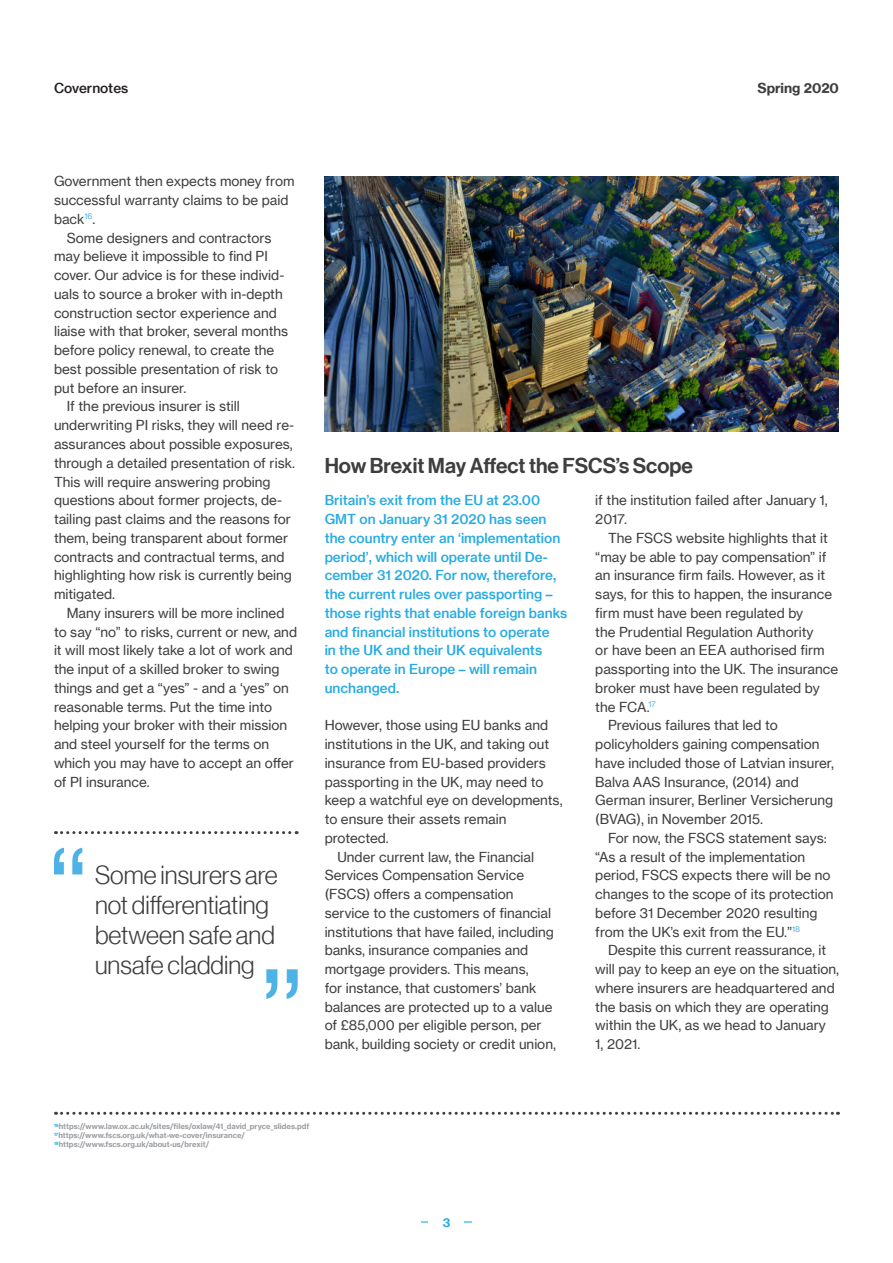
<style>
.page{position:relative;width:893px;height:1263px;background:#fff}
.page>*{position:absolute;margin:0;border:0;box-sizing:border-box;transform-origin:0 0}
.t1{font:25.5px/30px "N Haas Grotesk DS Pro 45 Lt";color:#3e3e3f}
.Subtitle{font:21px "N Haas Grotesk DS Pro 65 Md";color:#3e3e3f}
.Body{font:13.5px/18.8px "N Haas Grotesk TX Pro 55 Rg";color:#3e3e3f}
.Intro{font:13.5px/18.8px "N Haas Grotesk TX Pro 65 Md";color:#27abe2}
.t2{font:13.5px "N Haas Grotesk TX Pro 75 Bd";color:#3e3e3f}
.t3{font:13.5px "N Haas Grotesk TX Pro 65 Md";color:#231f20}
.t4{font:12px "N Haas Grotesk TX Pro 75 Bd";color:#27abe2}
.FootNote{font:7.5px/9px "N Haas Grotesk TX Pro 75 Bd";color:#9d9fa2}
</style>
<div class="page">
<hr style="left:421px;top:1221px;width:51px;height:1px;background:#27abe2">
<svg style="left:56px;top:831px;width:241px;height:3px"></svg>
<svg style="left:54px;top:848px;width:28px;height:26px"></svg>
<svg style="left:266px;top:969px;width:32px;height:30px"></svg>
<svg style="left:56px;top:1112px;width:782px;height:3px"></svg>
<img style="left:325px;top:176px;width:514px;height:256px">
<div style="left:429px;top:1181px;width:35px;height:82px;background:#fff"></div>
<p class="t3" style="left:54px;top:79px;width:76px">Covernotes</p>
<p class="t2" style="left:757px;top:79px;width:83px">Spring 2020</p>
<p class="Body" style="left:54px;top:172px;width:242px">Government then expects money from successful warranty claims to be paid back<sup>16</sup>.</p>
<p class="Body" style="left:54px;top:228px;width:236px;text-indent:13px">Some designers and contractors may believe it impossible to find PI cover. Our advice is for these individ&shy;uals to source a broker with in-depth construction sector experience and liaise with that broker, several months before policy renewal, to create the best possible presentation of risk to put before an insurer.</p>
<p class="Body" style="left:54px;top:397px;width:243px;text-indent:13px">If the previous insurer is still underwriting PI risks, they will need re&shy;assurances about possible exposures, through a detailed presentation of risk.<br>This will require answering probing questions about former projects, de&shy;tailing past claims and the reasons for them, being transparent about former contracts and contractual terms, and highlighting how risk is currently being mitigated.</p>
<p class="Body" style="left:54px;top:603px;width:245px;text-indent:13px">Many insurers will be more inclined to say “no” to risks, current or new, and it will most likely take a lot of work and the input of a skilled broker to swing things and get a “yes” - and a ‘yes” on reasonable terms. Put the time into helping your broker with their mission and steel yourself for the terms on which you may have to accept an offer of PI insurance.</p>
<p class="t1" style="left:95px;top:860px;width:184px">Some insurers are not differentiating between safe and unsafe cladding</p>
<p class="Subtitle" style="left:325px;top:453px;width:370px">How Brexit May Affect the FSCS’s Scope</p>
<p class="Intro" style="left:325px;top:491px;width:244px">Britain’s exit from the EU at 23.00<br>GMT on January 31 2020 has seen the country enter an ‘implementation period’, which will operate until De&shy;cember 31 2020. For now, therefore, the current rules over passporting – those rights that enable foreign banks and financial institutions to operate<br>in the UK and their UK equivalents<br>to operate in Europe – will remain unchanged.</p>
<p class="Body" style="left:325px;top:716px;width:239px">However, those using EU banks and institutions in the UK, and taking out insurance from EU-based providers passporting in the UK, may need to keep a watchful eye on developments, to ensure their assets remain protected.</p>
<p class="Body" style="left:325px;top:847px;width:233px;text-indent:13px">Under current law, the Financial Services Compensation Service (FSCS) offers a compensation service to the customers of financial institutions that have failed, including banks, insurance companies and mortgage providers. This means,<br>for instance, that customers’ bank balances are protected up to a value of £85,000 per eligible person, per bank, building society or credit union,</p>
<p class="Body" style="left:595px;top:491px;width:234px">if the institution failed after January 1,<br>2017.</p>
<p class="Body" style="left:595px;top:528px;width:244px;text-indent:13px">The FSCS website highlights that it “may be able to pay compensation” if an insurance firm fails. However, as it says, for this to happen, the insurance firm must have been regulated by<br>the Prudential Regulation Authority<br>or have been an EEA authorised firm passporting into the UK. The insurance broker must have been regulated by the FCA.<sup>17</sup></p>
<p class="Body" style="left:595px;top:716px;width:240px;text-indent:13px">Previous failures that led to policyholders gaining compensation have included those of Latvian insurer, Balva AAS Insurance, (2014) and German insurer, Berliner Versicherung (BVAG), in November 2015.</p>
<p class="Body" style="left:595px;top:828px;width:240px;text-indent:13px">For now, the FSCS statement says: “As a result of the implementation period, FSCS expects there will be no changes to the scope of its protection before 31 December 2020 resulting from the UK’s exit from the EU.”<sup>18</sup></p>
<p class="Body" style="left:595px;top:941px;width:245px;text-indent:13px">Despite this current reassurance, it will pay to keep an eye on the situation, where insurers are headquartered and the basis on which they are operating within the UK, as we head to January<br>1, 2021.</p>
<p class="FootNote" style="left:54px;top:1122px;width:257px"><sup>16</sup>https://www.law.ox.ac.uk/sites/files/oxlaw/41_david_pryce_slides.pdf<br><sup>17</sup>https://www.fscs.org.uk/what-we-cover/insurance/<br><sup>18</sup>https://www.fscs.org.uk/about-us/brexit/</p>
<p class="t4" style="left:443px;top:1215px;width:9px">3</p>
</div>
